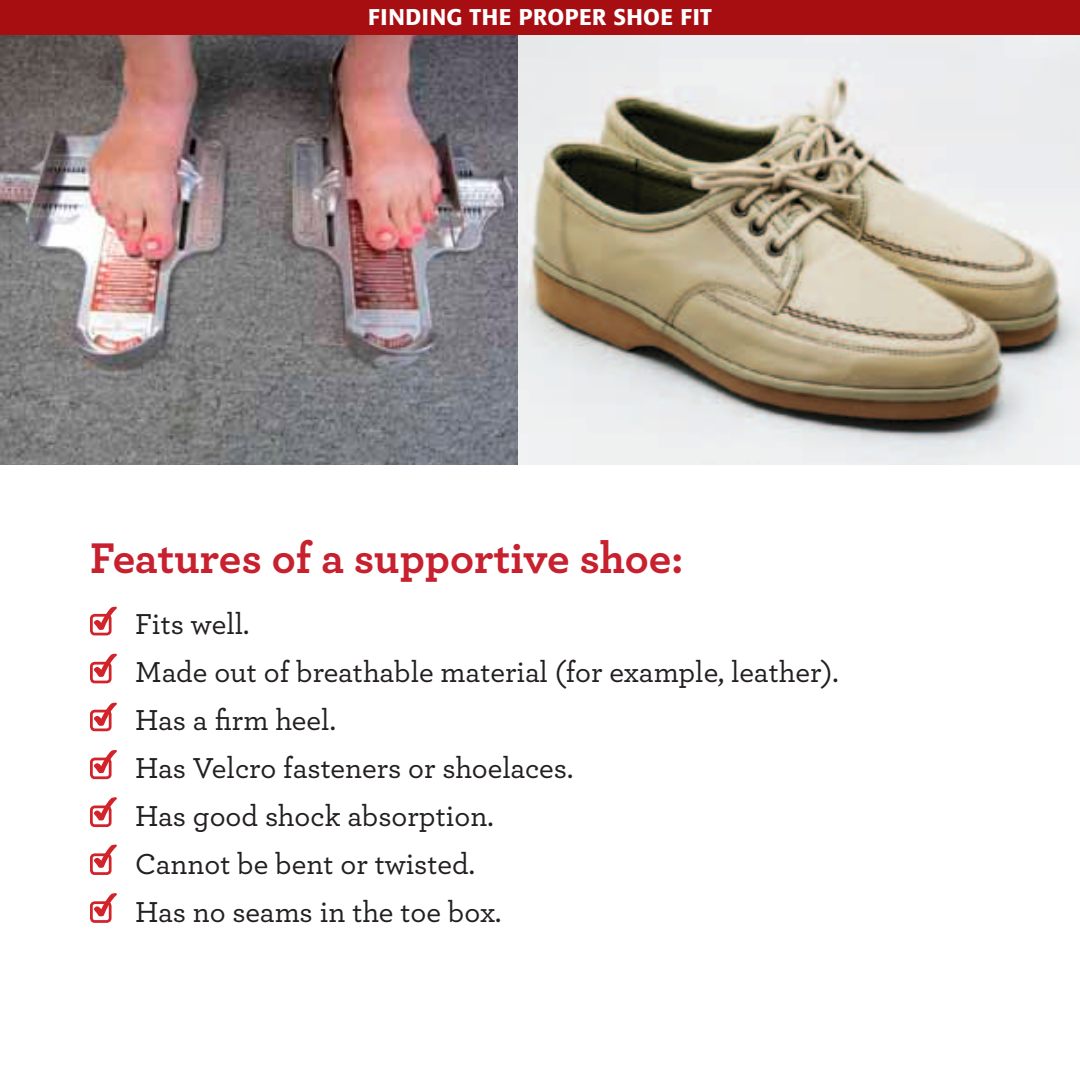
<style>
.page{position:relative;width:1080px;height:1080px;background:#fff}
.page>*{position:absolute;margin:0;border:0;box-sizing:border-box;transform-origin:0 0}
.t1{font:700 45px "Archer";color:#c7202e}
.t2{font:500 30.25px/48px "Archer";color:#231f20}
.t3{font:500 22.5px "Formata";letter-spacing:.025em;color:#fff}
</style>
<div class="page">
<img style="left:0;top:34px;width:518px;height:431px">
<img style="left:518px;top:34px;width:562px;height:430px">
<div style="left:90px;top:614px;width:22px;height:21px;border:3px solid #d2232a;border-radius:3px"></div>
<div style="left:90px;top:662px;width:22px;height:21px;border:3px solid #d2232a;border-radius:3px"></div>
<div style="left:90px;top:710px;width:22px;height:21px;border:3px solid #d2232a;border-radius:3px"></div>
<div style="left:90px;top:758px;width:22px;height:21px;border:3px solid #d2232a;border-radius:3px"></div>
<div style="left:90px;top:806px;width:22px;height:21px;border:3px solid #d2232a;border-radius:3px"></div>
<div style="left:90px;top:853px;width:22px;height:22px;border:3px solid #d2232a;border-radius:3px"></div>
<div style="left:90px;top:901px;width:22px;height:22px;border:3px solid #d2232a;border-radius:3px"></div>
<div style="left:0;top:0;width:1080px;height:34px;background:#a70e12"></div>
<svg style="left:94px;top:607px;width:23px;height:23px"></svg>
<svg style="left:94px;top:703px;width:23px;height:23px"></svg>
<svg style="left:94px;top:797px;width:23px;height:23px"></svg>
<svg style="left:94px;top:654px;width:23px;height:23px"></svg>
<svg style="left:94px;top:750px;width:23px;height:23px"></svg>
<svg style="left:94px;top:845px;width:23px;height:23px"></svg>
<svg style="left:94px;top:893px;width:23px;height:23px"></svg>
<p class="t3" style="left:368px;top:4px;width:342px">FINDING THE PROPER SHOE FIT</p>
<h1 class="t1" style="left:90px;top:522px;width:595px">Features of a supportive shoe:</h1>
<p class="t2" style="left:135px;top:599px;width:705px">Fits well.<br>Made out of breathable material (for example, leather).<br>Has a firm heel.<br>Has Velcro fasteners or shoelaces.<br>Has good shock absorption.<br>Cannot be bent or twisted.<br>Has no seams in the toe box.</p>
</div>
